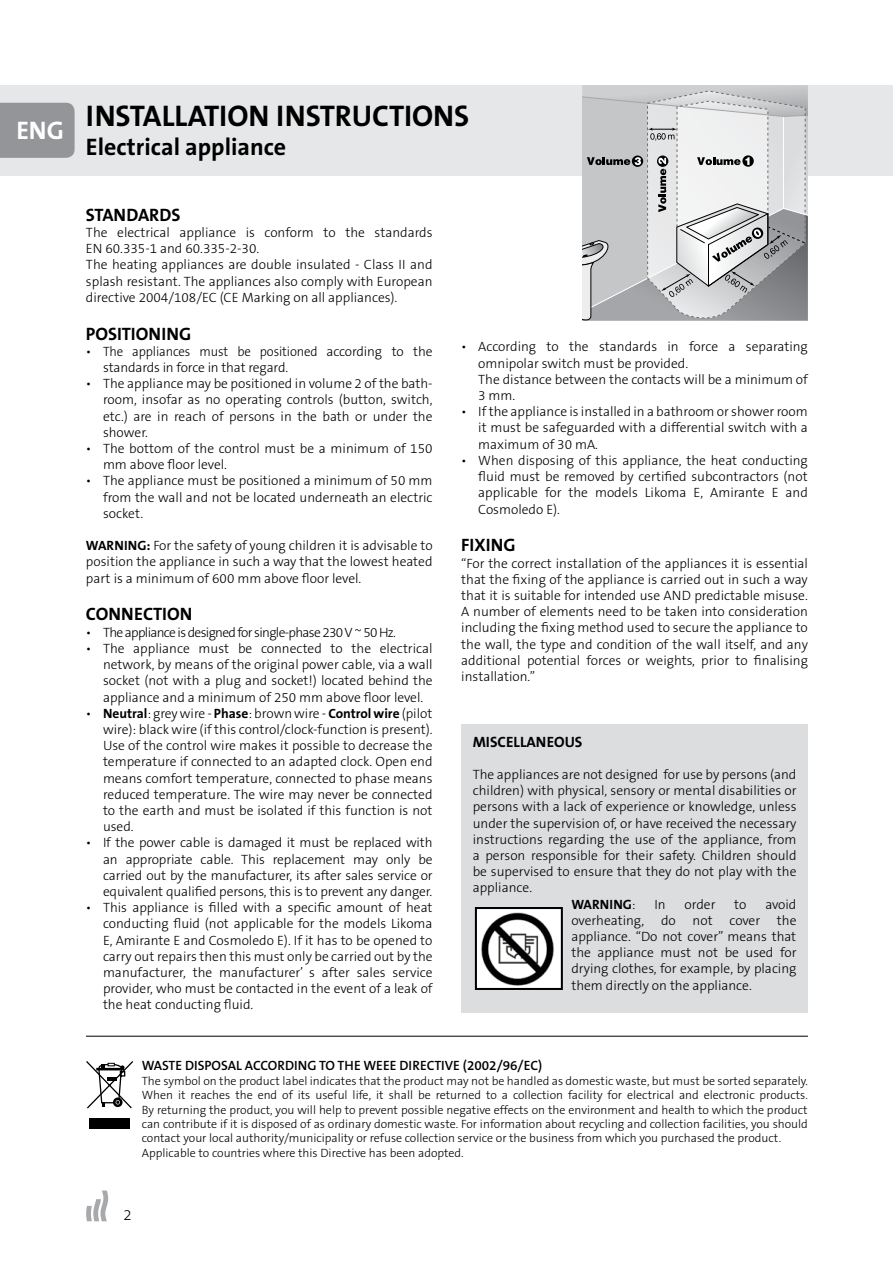
<style>
.page{position:relative;width:893px;height:1263px;background:#fff}
.page>*{position:absolute;margin:0;border:0;box-sizing:border-box;transform-origin:0 0}
.t1{font:700 30px "The Sans B7";color:#000}
.t2{font:700 25.5px "The Sans B7";color:#fff}
.t3{font:700 24px "The Sans B7";color:#000}
.t4{font:700 18px "The Sans B7";color:#000}
.t5{font:700 15px "The Sans B7";color:#000}
.t6{font:300 15px "The Sans B3";color:#000}
.t7{font:300 13.5px/16.2px "The Sans B3";color:#000;text-align:justify}
.t8{font:600 13.5px "The Sans B6";color:#000}
.t9{font:300 13.5px "The Sans B3";letter-spacing:-.05em;color:#000}
.t10{font:700 13.5px "The Sans B7";letter-spacing:.005em;color:#000}
.t11{font:300 12px/14.4px "The Sans B3";color:#000}
.s1{font-family:"The Sans B7";font-weight:700}
.s2{font-family:"The Sans B3";font-weight:300}
</style>
<div class="page">
<svg style="left:86px;top:1190px;width:22px;height:31px"></svg>
<div style="left:0;top:85px;width:893px;height:91px;background:#e6e7e8"></div>
<svg style="left:582px;top:85px;width:226px;height:236px"></svg>
<hr style="left:86px;top:1036px;width:722px;height:1px;background:#000">
<div style="left:461px;top:725px;width:347px;height:288px;background:#dcddde"></div>
<img style="left:478px;top:910px;width:82px;height:77px">
<div style="left:475px;top:907px;width:88px;height:83px;border:2px solid #000"></div>
<div style="left:0;top:103px;width:75px;height:55px;background:#939598"></div>
<div style="left:89px;top:1119px;width:41px;height:10px;background:#000"></div>
<svg style="left:86px;top:1061px;width:47px;height:48px"></svg>
<h2 class="t2" style="left:16px;top:117px;width:49px">ENG</h2>
<h1 class="t1" style="left:86px;top:100px;width:385px">INSTALLATION INSTRUCTIONS</h1>
<h3 class="t3" style="left:86px;top:134px;width:202px">Electrical appliance</h3>
<h3 class="t4" style="left:86px;top:205px;width:96px">STANDARDS</h3>
<p class="t7" style="left:86px;top:225px;width:348px;text-align:left">The electrical appliance is conform to the standards EN 60.335-1 and 60.335-2-30.<br>The heating appliances are double insulated - Class II and splash resistant. The appliances also comply with European directive 2004/108/EC (CE Marking on all appliances).</p>
<h3 class="t4" style="left:86px;top:324px;width:107px">POSITIONING</h3>
<p class="t7" style="left:103px;top:344px;width:331px;text-indent:-17px">• The appliances must be positioned according to the standards in force in that regard.</p>
<p class="t7" style="left:103px;top:376px;width:331px;text-indent:-17px">• The appliance may be positioned in volume 2 of the bath&shy;room, insofar as no operating controls (button, switch, etc.) are in reach of persons in the bath or under the shower.</p>
<p class="t7" style="left:103px;top:441px;width:331px;text-indent:-17px">• The bottom of the control must be a minimum of 150 mm above floor level.</p>
<p class="t7" style="left:103px;top:474px;width:331px;text-indent:-17px">• The appliance must be positioned a minimum of 50 mm from the wall and not be located underneath an electric socket.</p>
<p class="t7" style="left:86px;top:538px;width:348px"><span class="s1">WARNING:</span> For the safety of young children it is advisable to position the appliance in such a way that the lowest heated part is a minimum of 600 mm above floor level.</p>
<h3 class="t4" style="left:86px;top:605px;width:108px">CONNECTION</h3>
<p class="t9" style="left:86px;top:625px;width:312px">• The appliance is designed for single-phase 230 V ~ 50 Hz.</p>
<p class="t7" style="left:103px;top:641px;width:331px;text-indent:-17px">• The appliance must be connected to the electrical network, by means of the original power cable, via a wall socket (not with a plug and socket!) located behind the appliance and a minimum of 250 mm above floor level.</p>
<p class="t7" style="left:103px;top:706px;width:331px;text-indent:-17px">• <span class="s1">Neutral</span>: grey wire - <span class="s1">Phase</span>: brown wire - <span class="s1">Control wire</span> (pilot wire): black wire (if this control/clock-function is present).<br>Use of the control wire makes it possible to decrease the temperature if connected to an adapted clock. Open end means comfort temperature, connected to phase means reduced temperature. The wire may never be connected to the earth and must be isolated if this function is not used.</p>
<p class="t7" style="left:103px;top:835px;width:331px;text-indent:-17px">• If the power cable is damaged it must be replaced with an appropriate cable. This replacement may only be carried out by the manufacturer, its after sales service or equivalent qualified persons, this is to prevent any danger.</p>
<p class="t7" style="left:103px;top:900px;width:331px;text-indent:-17px">• This appliance is filled with a specific amount of heat conducting fluid (not applicable for the models Likoma E, Amirante E and Cosmoledo E). If it has to be opened to carry out repairs then this must only be carried out by the manufacturer, the manufacturer’ s after sales service provider, who must be contacted in the event of a leak of the heat conducting fluid.</p>
<p class="t7" style="left:478px;top:340px;width:331px;text-align:left;text-indent:-17px">• According to the standards in force a separating omnipolar switch must be provided.<br>The distance between the contacts will be a minimum of 3 mm.</p>
<p class="t7" style="left:478px;top:404px;width:331px;text-indent:-17px">• If the appliance is installed in a bathroom or shower room it must be safeguarded with a differential switch with a maximum of 30 mA.</p>
<p class="t7" style="left:478px;top:453px;width:331px;text-indent:-17px">• When disposing of this appliance, the heat conducting fluid must be removed by certified subcontractors (not applicable for the models Likoma E, Amirante E and Cosmoledo E).</p>
<h3 class="t4" style="left:461px;top:536px;width:56px">FIXING</h3>
<p class="t7" style="left:461px;top:556px;width:348px">“For the correct installation of the appliances it is essential that the fixing of the appliance is carried out in such a way that it is suitable for intended use AND predictable misuse.<br>A number of elements need to be taken into consideration including the fixing method used to secure the appliance to the wall, the type and condition of the wall itself, and any additional potential forces or weights, prior to finalising installation.”</p>
<p class="t5" style="left:473px;top:734px;width:111px">MISCELLANEOUS</p>
<p class="t7" style="left:473px;top:767px;width:325px">The appliances are not designed for use by persons (and children) with physical, sensory or mental disabilities or persons with a lack of experience or knowledge, unless under the supervision of, or have received the necessary instructions regarding the use of the appliance, from a person responsible for their safety. Children should be supervised to ensure that they do not play with the appliance.</p>
<p class="t10" style="left:571px;top:897px;width:66px">WARNING<span class="s2">:</span></p>
<p class="t7" style="left:654px;top:897px;width:13px">In</p>
<p class="t7" style="left:684px;top:897px;width:32px">order</p>
<p class="t7" style="left:734px;top:897px;width:14px">to</p>
<p class="t7" style="left:765px;top:897px;width:33px">avoid</p>
<p class="t7" style="left:571px;top:913px;width:143px">overheating, do not</p>
<p class="t7" style="left:571px;top:913px;width:227px;text-indent:158px">cover the appliance. “Do not cover” means that the appliance must not be used for drying clothes, for example, by placing them directly on the appliance.</p>
<p class="t8" style="left:142px;top:1059px;width:402px">WASTE DISPOSAL ACCORDING TO THE WEEE DIRECTIVE (2002/96/EC)</p>
<p class="t11" style="left:142px;top:1074px;width:668px">The symbol on the product label indicates that the product may not be handled as domestic waste, but must be sorted separately.<br>When it reaches the end of its useful life, it shall be returned to a collection facility for electrical and electronic products.<br>By returning the product, you will help to prevent possible negative effects on the environment and health to which the product can contribute if it is disposed of as ordinary domestic waste. For information about recycling and collection facilities, you should contact your local authority/municipality or refuse collection service or the business from which you purchased the product.<br>Applicable to countries where this Directive has been adopted.</p>
<p class="t6" style="left:124px;top:1208px;width:10px">2</p>
</div>
